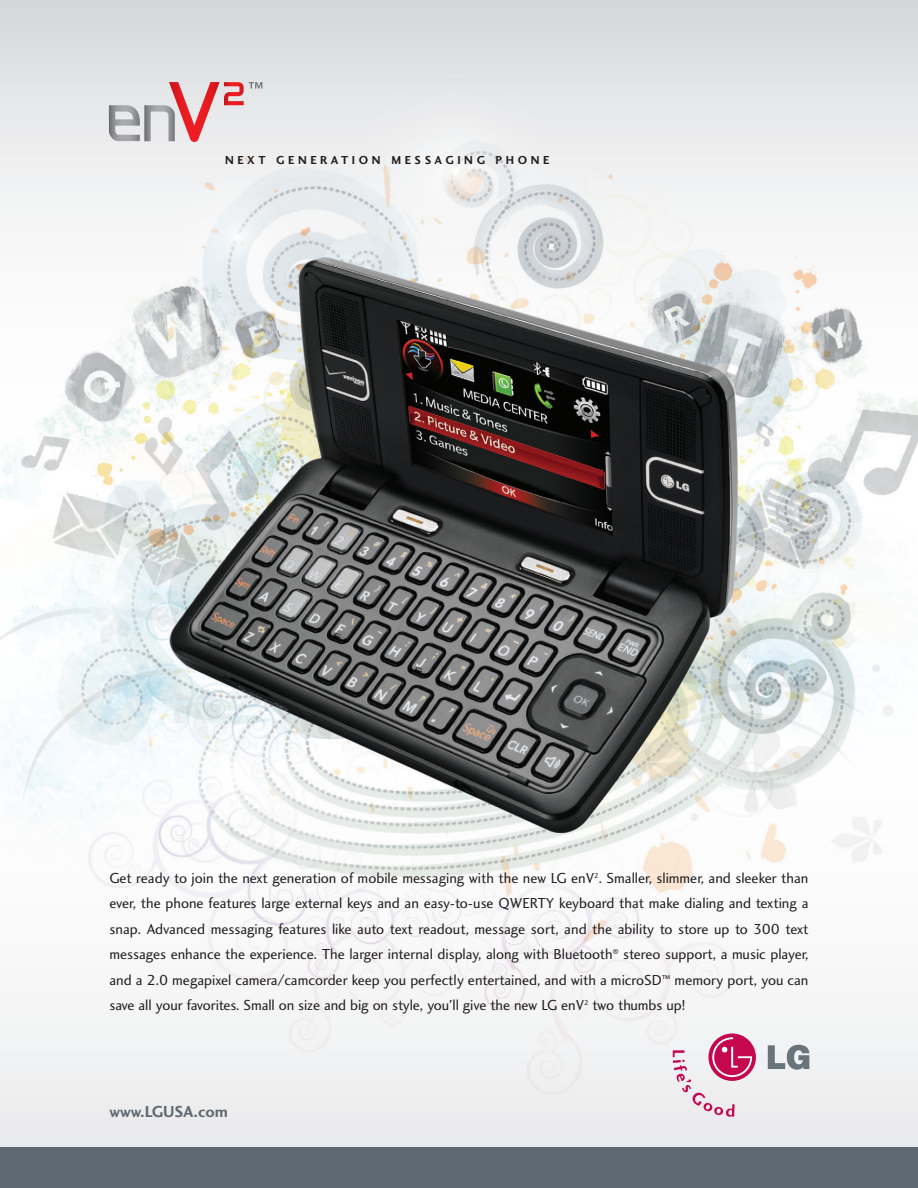
<style>
.page{position:relative;width:918px;height:1188px;background:#fff}
.page>*{position:absolute;margin:0;border:0;box-sizing:border-box;transform-origin:0 0}
.t1{font:16.5px "Charlotte Sans Bold Plain";color:#5e6971}
.t2{font:15px/25.5px "Charlotte Sans Book Plain";letter-spacing:-.005em;color:#231f20;text-align:justify}
.t3{font:12px "Charlotte Sans Bold Plain";letter-spacing:.305em;color:#231f20}
</style>
<div class="page">
<img style="left:0;top:0;width:918px;height:1148px">
<div style="left:0;top:1148px;width:918px;height:40px;background:#5e6971"></div>
<svg style="left:768px;top:1045px;width:41px;height:25px"></svg>
<svg style="left:708px;top:1033px;width:48px;height:48px"></svg>
<svg style="left:673px;top:1037px;width:79px;height:80px"></svg>
<svg style="left:109px;top:82px;width:153px;height:60px;background:#dabfc2"></svg>
<p class="t3" style="left:225px;top:156px;width:326px">NEXT GENERATION MESSAGING PHONE</p>
<p class="t2" style="left:109px;top:867px;width:701px">Get ready to join the next generation of mobile messaging with the new LG enV<sup>2</sup>. Smaller, slimmer, and sleeker than ever, the phone features large external keys and an easy-to-use QWERTY keyboard that make dialing and texting a snap. Advanced messaging features like auto text readout, message sort, and the ability to store up to 300 text messages enhance the experience. The larger internal display, along with Bluetooth<sup>®</sup> stereo support, a music player, and a 2.0 megapixel camera/camcorder keep you perfectly entertained, and with a microSD<sup>™</sup> memory port, you can save all your favorites. Small on size and big on style, you'll give the new LG enV<sup>2</sup> two thumbs up!</p>
<p class="t1" style="left:109px;top:1105px;width:120px">www.LGUSA.com</p>
</div>
